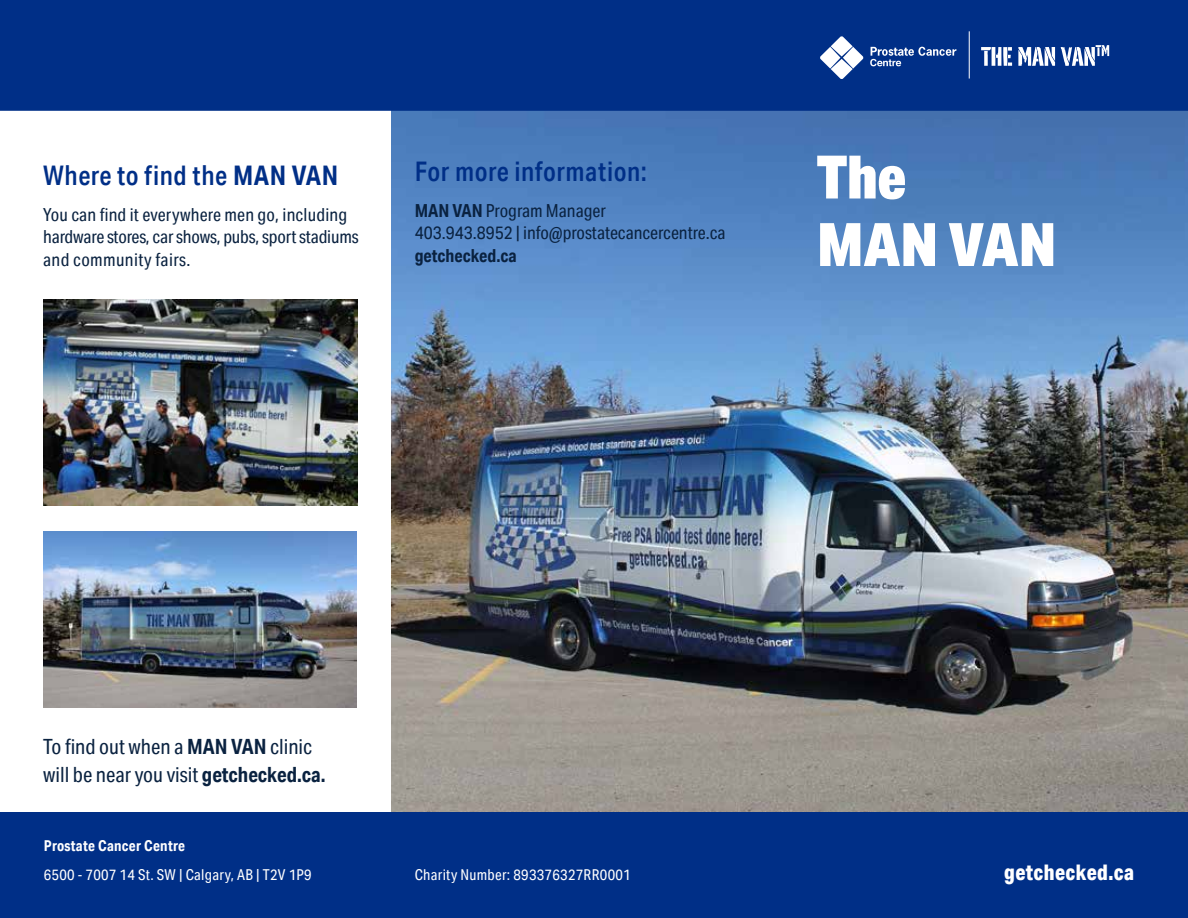
<style>
.page{position:relative;width:1188px;height:918px;background:#fff}
.page>*{position:absolute;margin:0;border:0;box-sizing:border-box;transform-origin:0 0}
.t1{font:900 60px/67.5px "Aktiv Grotesk Cd";letter-spacing:-.005em;color:#fff}
.t2{font:500 27px "Aktiv Grotesk Cd";letter-spacing:.02em;color:#002f87}
.t3{font:800 21.45px "Aktiv Grotesk Cd";letter-spacing:.02em;color:#fff}
.t4{font:21px/28.5px "Aktiv Grotesk Cd";color:#0a2240}
.t5{font:18px/22.5px "Aktiv Grotesk Cd";color:#0a2240}
.t6{font:700 18px "Aktiv Grotesk Cd";color:#0a2240}
.t7{font:15px "Aktiv Grotesk Cd";letter-spacing:.02em;color:#fff}
.t8{font:700 15px "Aktiv Grotesk Cd";letter-spacing:.02em;color:#fff}
.s1{font-weight:700}
</style>
<div class="page">
<img style="left:392px;top:111px;width:796px;height:701px">
<div style="left:0;top:812px;width:1188px;height:106px;background:#002f87"></div>
<div style="left:0;top:0;width:1188px;height:111px;background:#002f87"></div>
<img style="left:44px;top:299px;width:313px;height:206px">
<img style="left:44px;top:531px;width:313px;height:176px">
<svg style="left:820px;top:36px;width:44px;height:43px"></svg>
<svg style="left:870px;top:47px;width:86px;height:19px;background:#3e61a4"></svg>
<svg style="left:981px;top:47px;width:31px;height:19px"></svg>
<svg style="left:1018px;top:47px;width:37px;height:19px"></svg>
<svg style="left:1061px;top:45px;width:48px;height:21px"></svg>
<hr style="left:969px;top:31px;width:1px;height:48px;background:#fff">
<h2 class="t2" style="left:43px;top:159px;width:297px">Where to find the <span class="s1">MAN VAN</span></h2>
<p class="t5" style="left:43px;top:203px;width:317px">You can find it everywhere men go, including hardware stores, car shows, pubs, sport stadiums and community fairs.</p>
<h2 class="t2" style="left:415px;top:155px;width:234px">For more information:</h2>
<p class="t5" style="left:415px;top:199px;width:312px"><span class="s1">MAN VAN</span> Program Manager<br>403.943.8952 | info@prostatecancercentre.ca</p>
<p class="t6" style="left:415px;top:244px;width:104px">getchecked.ca</p>
<h1 class="t1" style="left:817px;top:142px;width:242px">The<br>MAN VAN</h1>
<p class="t4" style="left:43px;top:732px;width:284px">To find out when a <span class="s1">MAN VAN</span> clinic will be near you visit <span class="s1">getchecked.ca.</span></p>
<p class="t8" style="left:44px;top:837px;width:143px">Prostate Cancer Centre</p>
<p class="t7" style="left:44px;top:866px;width:269px">6500 - 7007 14 St. SW | Calgary, AB | T2V 1P9</p>
<p class="t7" style="left:415px;top:866px;width:218px">Charity Number: 893376327RR0001</p>
<p class="t3" style="left:1004px;top:859px;width:131px">getchecked.ca</p>
</div>
